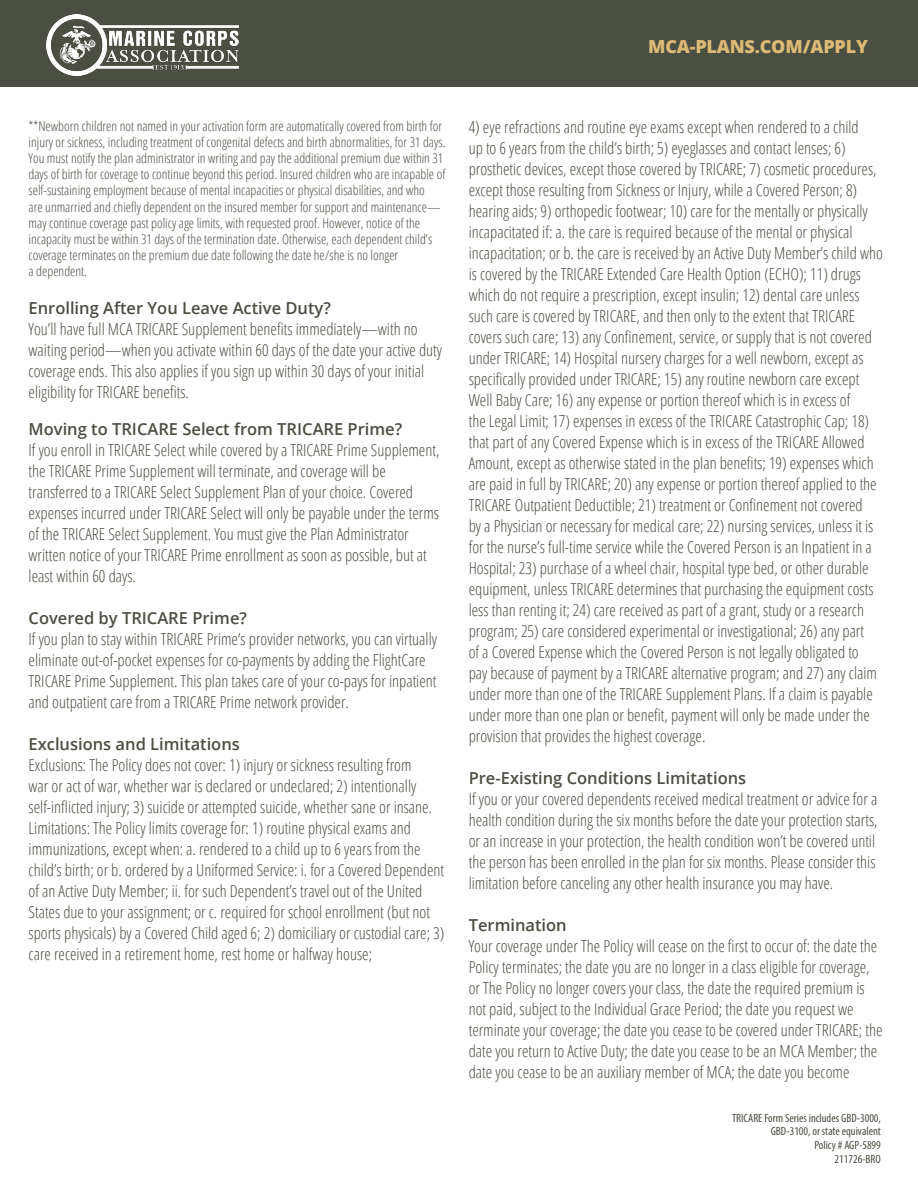
<style>
.page{position:relative;width:918px;height:1188px;background:#fff}
.page>*{position:absolute;margin:0;border:0;box-sizing:border-box;transform-origin:0 0}
.t1{font:800 18px "Open Sans";letter-spacing:-.01em;color:#dcba75}
.t2{font:300 condensed 16.5px/21px "Open Sans";color:#4b4e42}
.t3{font:600 16.5px "Open Sans";color:#4b4e42}
.t4{font:300 condensed 13.5px/16.2px "Open Sans";color:#4b4e42}
.t5{font:condensed 12px "Myriad Pro";color:#4b4e42}
</style>
<div class="page">
<div style="left:0;top:0;width:918px;height:88px;background:#4b4e42"></div>
<div style="left:0;top:87px;width:918px;height:7px;background:#fff"></div>
<img style="left:46px;top:15px;width:193px;height:61px">
<p class="t1" style="left:648px;top:32px;width:221px">MCA-PLANS.COM/APPLY</p>
<p class="t4" style="left:29px;top:117px;width:418px">**Newborn children not named in your activation form are automatically covered from birth for injury or sickness, including treatment of congenital defects and birth abnormalities, for 31 days.<br>You must notify the plan administrator in writing and pay the additional premium due within 31 days of birth for coverage to continue beyond this period. Insured children who are incapable of self-sustaining employment because of mental incapacities or physical disabilities, and who<br>are unmarried and chiefly dependent on the insured member for support and maintenance— may continue coverage past policy age limits, with requested proof. However, notice of the incapacity must be within 31 days of the termination date. Otherwise, each dependent child’s coverage terminates on the premium due date following the date he/she is no longer<br>a dependent.</p>
<p class="t3" style="left:29px;top:296px;width:304px">Enrolling After You Leave Active Duty?</p>
<p class="t2" style="left:29px;top:317px;width:415px">You’ll have full MCA TRICARE Supplement benefits immediately—with no waiting period—when you activate within 60 days of the date your active duty coverage ends. This also applies if you sign up within 30 days of your initial eligibility for TRICARE benefits.</p>
<p class="t3" style="left:29px;top:417px;width:375px">Moving to TRICARE Select from TRICARE Prime?</p>
<p class="t2" style="left:29px;top:439px;width:412px">If you enroll in TRICARE Select while covered by a TRICARE Prime Supplement, the TRICARE Prime Supplement will terminate, and coverage will be transferred to a TRICARE Select Supplement Plan of your choice. Covered expenses incurred under TRICARE Select will only be payable under the terms of the TRICARE Select Supplement. You must give the Plan Administrator written notice of your TRICARE Prime enrollment as soon as possible, but at least within 60 days.</p>
<p class="t3" style="left:29px;top:606px;width:220px">Covered by TRICARE Prime?</p>
<p class="t2" style="left:29px;top:628px;width:410px">If you plan to stay within TRICARE Prime’s provider networks, you can virtually eliminate out-of-pocket expenses for co-payments by adding the FlightCare TRICARE Prime Supplement. This plan takes care of your co-pays for inpatient and outpatient care from a TRICARE Prime network provider.</p>
<p class="t3" style="left:29px;top:732px;width:213px">Exclusions and Limitations</p>
<p class="t2" style="left:29px;top:754px;width:417px">Exclusions: The Policy does not cover: 1) injury or sickness resulting from<br>war or act of war, whether war is declared or undeclared; 2) intentionally self-inflicted injury; 3) suicide or attempted suicide, whether sane or insane.<br>Limitations: The Policy limits coverage for: 1) routine physical exams and immunizations, except when: a. rendered to a child up to 6 years from the child’s birth; or b. ordered by a Uniformed Service: i. for a Covered Dependent of an Active Duty Member; ii. for such Dependent’s travel out of the United States due to your assignment; or c. required for school enrollment (but not sports physicals) by a Covered Child aged 6; 2) domiciliary or custodial care; 3) care received in a retirement home, rest home or halfway house;</p>
<p class="t2" style="left:469px;top:116px;width:416px">4) eye refractions and routine eye exams except when rendered to a child<br>up to 6 years from the child’s birth; 5) eyeglasses and contact lenses; 6) prosthetic devices, except those covered by TRICARE; 7) cosmetic procedures, except those resulting from Sickness or Injury, while a Covered Person; 8) hearing aids; 9) orthopedic footwear; 10) care for the mentally or physically incapacitated if: a. the care is required because of the mental or physical incapacitation; or b. the care is received by an Active Duty Member’s child who is covered by the TRICARE Extended Care Health Option (ECHO); 11) drugs which do not require a prescription, except insulin; 12) dental care unless such care is covered by TRICARE, and then only to the extent that TRICARE covers such care; 13) any Confinement, service, or supply that is not covered under TRICARE; 14) Hospital nursery charges for a well newborn, except as specifically provided under TRICARE; 15) any routine newborn care except Well Baby Care; 16) any expense or portion thereof which is in excess of<br>the Legal Limit; 17) expenses in excess of the TRICARE Catastrophic Cap; 18) that part of any Covered Expense which is in excess of the TRICARE Allowed Amount, except as otherwise stated in the plan benefits; 19) expenses which are paid in full by TRICARE; 20) any expense or portion thereof applied to the TRICARE Outpatient Deductible; 21) treatment or Confinement not covered<br>by a Physician or necessary for medical care; 22) nursing services, unless it is for the nurse’s full-time service while the Covered Person is an Inpatient in a Hospital; 23) purchase of a wheel chair, hospital type bed, or other durable equipment, unless TRICARE determines that purchasing the equipment costs less than renting it; 24) care received as part of a grant, study or a research program; 25) care considered experimental or investigational; 26) any part<br>of a Covered Expense which the Covered Person is not legally obligated to<br>pay because of payment by a TRICARE alternative program; and 27) any claim under more than one of the TRICARE Supplement Plans. If a claim is payable under more than one plan or benefit, payment will only be made under the provision that provides the highest coverage.</p>
<p class="t3" style="left:469px;top:766px;width:279px">Pre-Existing Conditions Limitations</p>
<p class="t2" style="left:469px;top:788px;width:410px">If you or your covered dependents received medical treatment or advice for a health condition during the six months before the date your protection starts, or an increase in your protection, the health condition won’t be covered until the person has been enrolled in the plan for six months. Please consider this limitation before canceling any other health insurance you may have.</p>
<p class="t3" style="left:469px;top:913px;width:100px">Termination</p>
<p class="t2" style="left:469px;top:935px;width:415px">Your coverage under The Policy will cease on the first to occur of: the date the Policy terminates; the date you are no longer in a class eligible for coverage, or The Policy no longer covers your class, the date the required premium is not paid, subject to the Individual Grace Period; the date you request we terminate your coverage; the date you cease to be covered under TRICARE; the date you return to Active Duty; the date you cease to be an MCA Member; the date you cease to be an auxiliary member of MCA; the date you become</p>
<p class="t5" style="left:732px;top:1110px;width:150px">TRICARE Form Series includes GBD-3000,</p>
<p class="t5" style="left:771px;top:1124px;width:112px">GBD-3100, or state equivalent</p>
<p class="t5" style="left:814px;top:1137px;width:68px">Policy # AGP-5899</p>
<p class="t5" style="left:835px;top:1152px;width:48px">211726-BRO</p>
</div>
